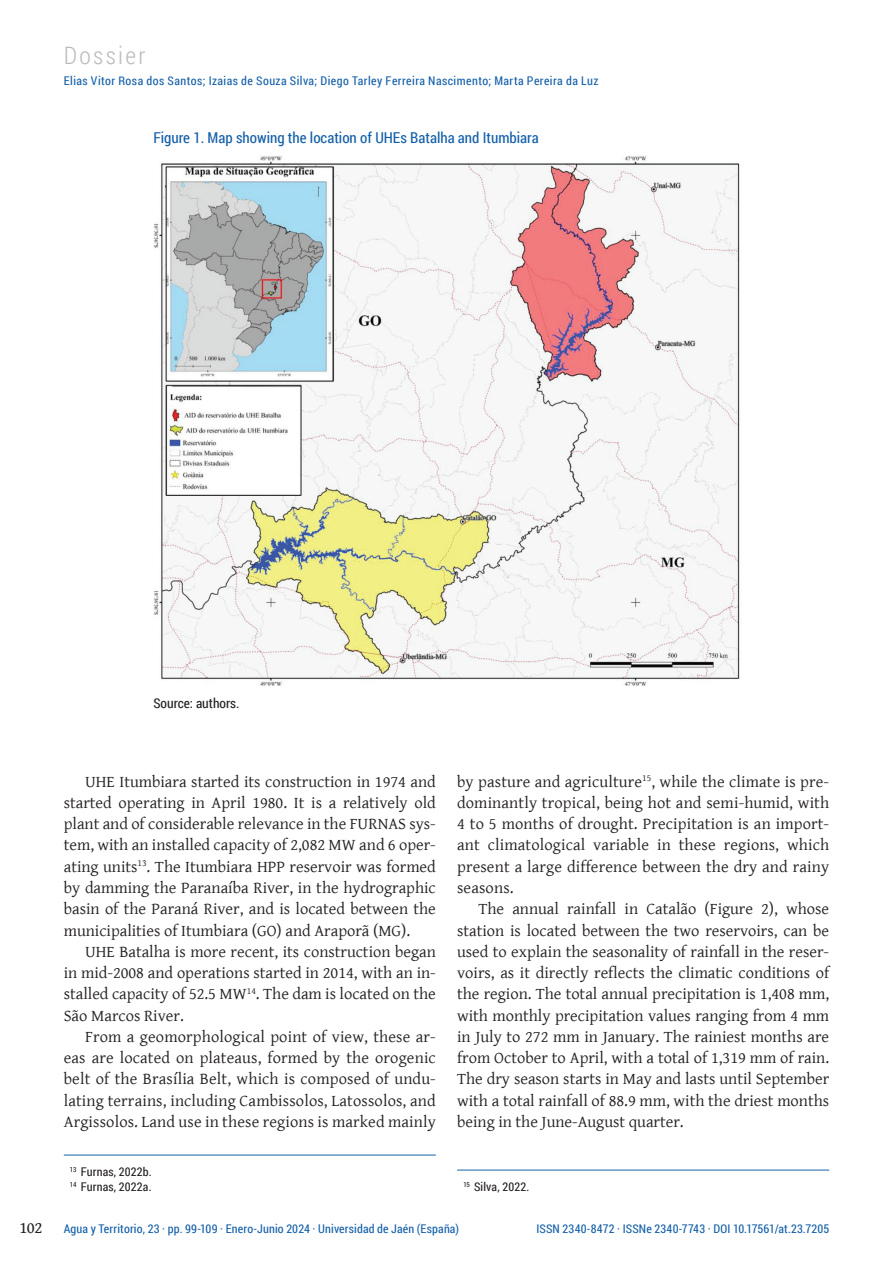
<style>
.page{position:relative;width:893px;height:1263px;background:#fff}
.page>*{position:absolute;margin:0;border:0;box-sizing:border-box;transform-origin:0 0}
.t1{font:300 24px "Roboto Condensed";letter-spacing:.1em;color:#bcbcbb}
.Article_-_P_-_Ident{font:16.5px/21.3px "Gentium Basic";color:#231f20;text-align:justify}
.t2{font:16.5px "Gentium Book Basic";color:#231f20}
.Picture_-_Caption{font:15px "Roboto Condensed";color:#135fa9}
.Picture_-_Caption_Src{font:13.5px "Roboto Condensed";color:#231f20}
.t3{font:12px "Roboto Condensed";letter-spacing:.025em;color:#135fa9}
.Footnotes_Rule{font:12px "Roboto Condensed";letter-spacing:.01em;color:#231f20}
.Footnotes{font:12px "Roboto Condensed";letter-spacing:.015em;color:#231f20}
</style>
<div class="page">
<img style="left:153px;top:156px;width:587px;height:529px">
<hr style="left:64px;top:1155px;width:372px;height:1px;background:#135fa9">
<hr style="left:457px;top:1170px;width:372px;height:1px;background:#135fa9">
<h1 class="t1" style="left:64px;top:39px;width:83px">Dossier</h1>
<p class="t3" style="left:64px;top:72px;width:536px">Elias Vitor Rosa dos Santos; Izaias de Souza Silva; Diego Tarley Ferreira Nascimento; Marta Pereira da Luz</p>
<p class="Picture_-_Caption" style="left:153px;top:128px;width:387px">Figure 1. Map showing the location of UHEs Batalha and Itumbiara</p>
<p class="Picture_-_Caption_Src" style="left:153px;top:693px;width:88px">Source: authors.</p>
<p class="Article_-_P_-_Ident" style="left:64px;top:770px;width:374px;text-indent:21px">UHE Itumbiara started its construction in 1974 and started operating in April 1980. It is a relatively old plant and of considerable relevance in the FURNAS sys&shy;tem, with an installed capacity of 2,082 MW and 6 oper&shy;ating units<sup>13</sup>. The Itumbiara HPP reservoir was formed by damming the Paranaíba River, in the hydrographic basin of the Paraná River, and is located between the municipalities of Itumbiara (GO) and Araporã (MG).</p>
<p class="Article_-_P_-_Ident" style="left:64px;top:940px;width:374px;text-indent:21px">UHE Batalha is more recent, its construction began in mid-2008 and operations started in 2014, with an in&shy;stalled capacity of 52.5 MW<sup>14</sup>. The dam is located on the São Marcos River.</p>
<p class="Article_-_P_-_Ident" style="left:64px;top:1025px;width:374px;text-indent:21px">From a geomorphological point of view, these ar&shy;eas are located on plateaus, formed by the orogenic belt of the Brasília Belt, which is composed of undu&shy;lating terrains, including Cambissolos, Latossolos, and Argissolos. Land use in these regions is marked mainly</p>
<p class="Article_-_P_-_Ident" style="left:457px;top:770px;width:374px">by pasture and agriculture<sup>15</sup>, while the climate is pre&shy;dominantly tropical, being hot and semi-humid, with 4 to 5 months of drought. Precipitation is an import&shy;ant climatological variable in these regions, which present a large difference between the dry and rainy seasons.</p>
<p class="Article_-_P_-_Ident" style="left:457px;top:898px;width:374px;text-indent:21px">The annual rainfall in Catalão (Figure 2), whose station is located between the two reservoirs, can be used to explain the seasonality of rainfall in the reser&shy;voirs, as it directly reflects the climatic conditions of the region. The total annual precipitation is 1,408 mm, with monthly precipitation values ranging from 4 mm in July to 272 mm in January. The rainiest months are from October to April, with a total of 1,319 mm of rain.<br>The dry season starts in May and lasts until September with a total rainfall of 88.9 mm, with the driest months being in the June-August quarter.</p>
<p class="Footnotes_Rule" style="left:70px;top:1163px;width:83px"><sup>13</sup> Furnas, 2022b.</p>
<p class="Footnotes" style="left:70px;top:1178px;width:83px"><sup>14</sup> Furnas, 2022a.</p>
<p class="Footnotes_Rule" style="left:463px;top:1178px;width:68px"><sup>15</sup> Silva, 2022.</p>
<p class="t2" style="left:20px;top:1215px;width:24px">102</p>
<p class="t3" style="left:64px;top:1220px;width:397px">Agua y Territorio, 23 · pp. 99-109 · Enero-Junio 2024 · Universidad de Jaén (España)</p>
<p class="t3" style="left:536px;top:1220px;width:294px">ISSN 2340-8472 · ISSNe 2340-7743 · DOI 10.17561/at.23.7205</p>
</div>
